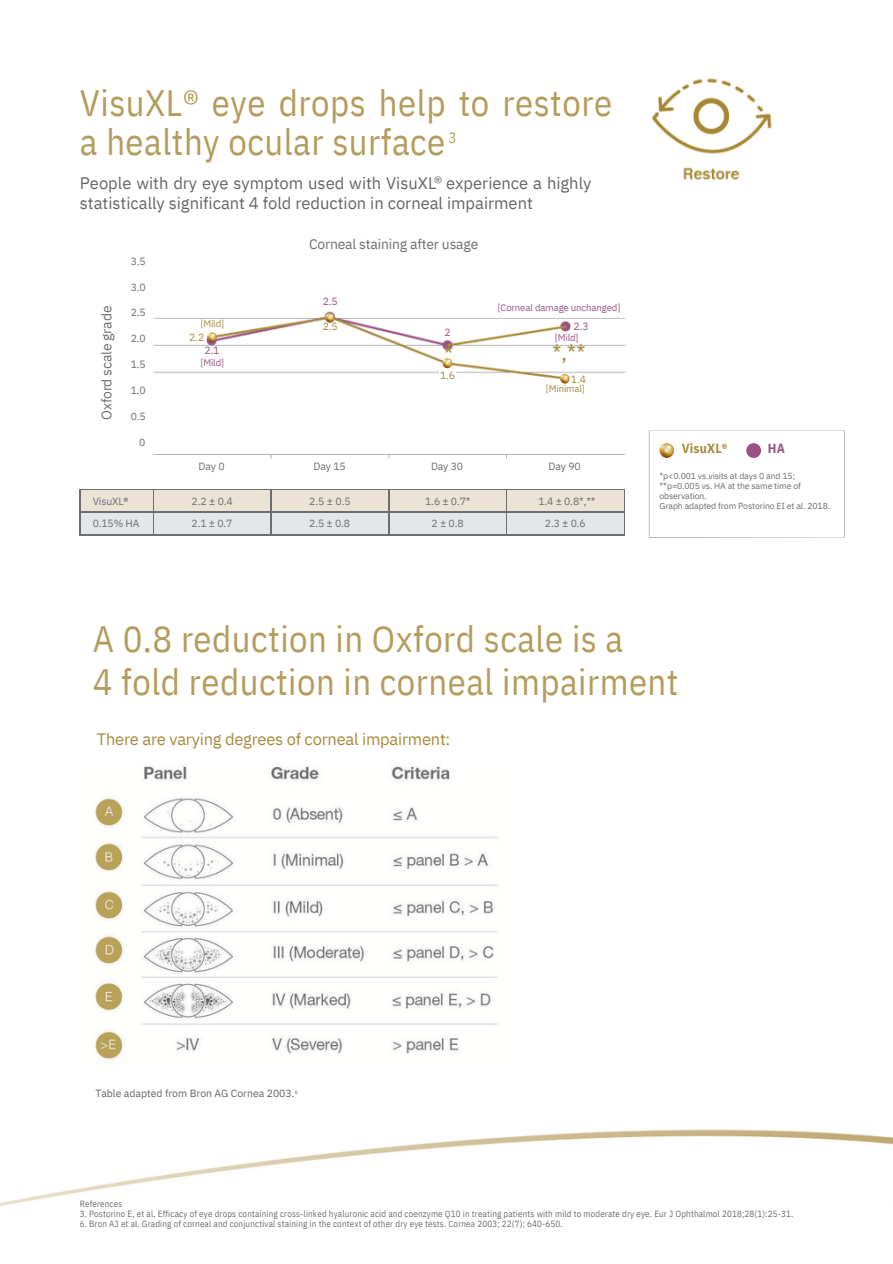
<style>
.page{position:relative;width:893px;height:1264px;background:#fff}
.page>*{position:absolute;margin:0;border:0;box-sizing:border-box;transform-origin:0 0}
.t1{font:36.6px/38.2px "IBM Plex Sans Cond";letter-spacing:.015em;color:#b49c5d}
.t2{font:21.15px "IBM Plex Sans";color:#a6893b}
.t3{font:20.85px "IBM Plex Sans";color:#a6893b}
.t4{font:18px "IBM Plex Sans";color:#6d6e70}
.t5{font:16.5px/20.2px "IBM Plex Sans";color:#646568}
.t6{font:16.5px "IBM Plex Sans";letter-spacing:-.015em;color:#a6893b}
.t7{font:15px "IBM Plex Sans Cond";color:#b49c5d}
.t8{font:13.95px "IBM Plex Sans";letter-spacing:-.015em;color:#6d6e70}
.t9{font:700 13.2px "IBM Plex Sans Cond";letter-spacing:.015em;color:#a6893b}
.t10{font:700 13.2px "IBM Plex Sans Cond";color:#9a5285}
.t11{font:10.5px/22.5px "IBM Plex Sans";letter-spacing:-.015em;color:#6d6e70}
.t12{font:10.5px "IBM Plex Sans";color:#646568}
.t13{font:10.5px "IBM Plex Sans";color:#a6893b}
.t14{font:10.5px "IBM Plex Sans";color:#9a5285}
.t15{font:9.6px "IBM Plex Sans";letter-spacing:-.015em;color:#9a5285}
.t16{font:9.6px "IBM Plex Sans";letter-spacing:-.015em;color:#a6893b}
.t17{font:9px "IBM Plex Sans Cond";letter-spacing:.015em;color:#6d6e70}
.t18{font:8.7px/10.2px "IBM Plex Sans";letter-spacing:-.015em;color:#6d6e70}
.t19{font:5.25px "IBM Plex Sans";color:#646568}
.s1{font-weight:700}
</style>
<div class="page">
<img style="left:94px;top:765px;width:404px;height:296px">
<img style="left:153px;top:454px;width:473px;height:5px">
<img style="left:153px;top:311px;width:473px;height:68px">
<img style="left:683px;top:167px;width:57px;height:13px">
<svg style="left:648px;top:430px;width:196px;height:107px"></svg>
<img style="left:651px;top:78px;width:121px;height:76px">
<svg style="left:207px;top:332px;width:10px;height:10px"></svg>
<svg style="left:325px;top:313px;width:10px;height:10px"></svg>
<svg style="left:442px;top:358px;width:10px;height:10px"></svg>
<svg style="left:560px;top:374px;width:10px;height:10px"></svg>
<img style="left:0;top:1129px;width:892px;height:77px">
<hr style="left:80px;top:535px;width:73px;height:1px;background:#6d6e70">
<svg style="left:80px;top:489px;width:545px;height:46px;background:#dbd9d3"></svg>
<hr style="left:153px;top:535px;width:118px;height:1px;background:#6d6e70">
<hr style="left:271px;top:535px;width:118px;height:1px;background:#6d6e70">
<hr style="left:389px;top:535px;width:117px;height:1px;background:#6d6e70">
<hr style="left:506px;top:535px;width:118px;height:1px;background:#6d6e70">
<p class="t1" style="left:80px;top:84px;width:533px">VisuXL® eye drops help to restore a healthy ocular surface</p>
<p class="t7" style="left:448px;top:127px;width:10px">3</p>
<p class="t5" style="left:80px;top:172px;width:513px">People with dry eye symptom used with VisuXL experience a highly statistically significant 4 fold reduction in corneal impairment</p>
<p class="t4" style="left:434px;top:171px;width:10px">®</p>
<p class="t8" style="left:97px;top:420px;width:116px;rotate:-90deg">Oxford scale grade</p>
<p class="t11" style="left:131px;top:249px;width:17px">3.5</p>
<p class="t11" style="left:131px;top:275px;width:17px">3.0</p>
<p class="t11" style="left:131px;top:301px;width:17px">2.5</p>
<p class="t11" style="left:131px;top:327px;width:17px">2.0</p>
<p class="t11" style="left:131px;top:353px;width:17px">1.5</p>
<p class="t11" style="left:131px;top:379px;width:17px">1.0</p>
<p class="t11" style="left:131px;top:405px;width:17px">0.5</p>
<p class="t11" style="left:139px;top:430px;width:8px">0</p>
<p class="t11" style="left:93px;top:489px;width:37px">VisuXL<span class="s1">®</span></p>
<p class="t11" style="left:93px;top:512px;width:48px">0.15% HA</p>
<p class="t16" style="left:200px;top:317px;width:25px">[Mild]</p>
<p class="t15" style="left:200px;top:356px;width:25px">[Mild]</p>
<p class="t13" style="left:189px;top:330px;width:17px">2.2</p>
<p class="t14" style="left:204px;top:343px;width:17px">2.1</p>
<p class="t11" style="left:199px;top:455px;width:27px">Day 0</p>
<p class="t11" style="left:191px;top:489px;width:43px">2.2 ± 0.4<br>2.1 ± 0.7</p>
<p class="t8" style="left:309px;top:235px;width:171px">Corneal staining after usage</p>
<p class="t14" style="left:323px;top:294px;width:17px">2.5</p>
<p class="t13" style="left:323px;top:319px;width:17px">2.5</p>
<p class="t11" style="left:313px;top:455px;width:34px">Day 15</p>
<p class="t11" style="left:309px;top:489px;width:43px">2.5 ± 0.5<br>2.5 ± 0.8</p>
<p class="t15" style="left:497px;top:301px;width:124px">[Corneal damage unchanged]</p>
<p class="t14" style="left:573px;top:319px;width:17px">2.3</p>
<p class="t15" style="left:555px;top:331px;width:25px">[Mild]</p>
<p class="t14" style="left:444px;top:325px;width:8px">2</p>
<p class="t13" style="left:440px;top:368px;width:17px">1.6</p>
<p class="t3" style="left:444px;top:339px;width:11px">*</p>
<p class="t2" style="left:552px;top:339px;width:35px">*,**</p>
<p class="t13" style="left:571px;top:372px;width:17px">1.4</p>
<p class="t16" style="left:545px;top:382px;width:41px">[Minimal]</p>
<p class="t11" style="left:431px;top:455px;width:34px">Day 30</p>
<p class="t11" style="left:425px;top:489px;width:47px;text-align:center">1.6 ± 0.7*<br>2 ± 0.8</p>
<p class="t11" style="left:548px;top:455px;width:34px">Day 90</p>
<p class="t11" style="left:538px;top:489px;width:59px;text-align:center">1.4 ± 0.8*,**<br>2.3 ± 0.6</p>
<p class="t9" style="left:681px;top:440px;width:47px">VisuXL®</p>
<p class="t10" style="left:767px;top:440px;width:19px">HA</p>
<p class="t18" style="left:659px;top:470px;width:143px">*p&lt;0.001 vs.visits at days 0 and 15; **p=0.005 vs. HA at the same time of observation.</p>
<p class="t18" style="left:659px;top:501px;width:172px">Graph adapted from Postorino EI et al. 2018.</p>
<p class="t1" style="left:93px;top:619px;width:532px">A 0.8 reduction in Oxford scale is a</p>
<p class="t1" style="left:93px;top:661px;width:587px">4 fold reduction in corneal impairment</p>
<p class="t6" style="left:97px;top:728px;width:355px">There are varying degrees of corneal impairment:</p>
<p class="t12" style="left:95px;top:1086px;width:201px">Table adapted from Bron AG Cornea 2003.</p>
<p class="t19" style="left:295px;top:1088px;width:5px">6</p>
<p class="t17" style="left:80px;top:1197px;width:44px">References</p>
<p class="t17" style="left:80px;top:1207px;width:715px">3. Postorino E, et al. Efficacy of eye drops containing cross-linked hyaluronic acid and coenzyme Q10 in treating patients with mild to moderate dry eye. Eur J Ophthalmol 2018;28(1):25-31.</p>
<p class="t17" style="left:80px;top:1217px;width:484px">6. Bron AJ et al. Grading of corneal and conjunctival staining in the context of other dry eye tests. Cornea 2003; 22(7): 640-650.</p>
</div>
